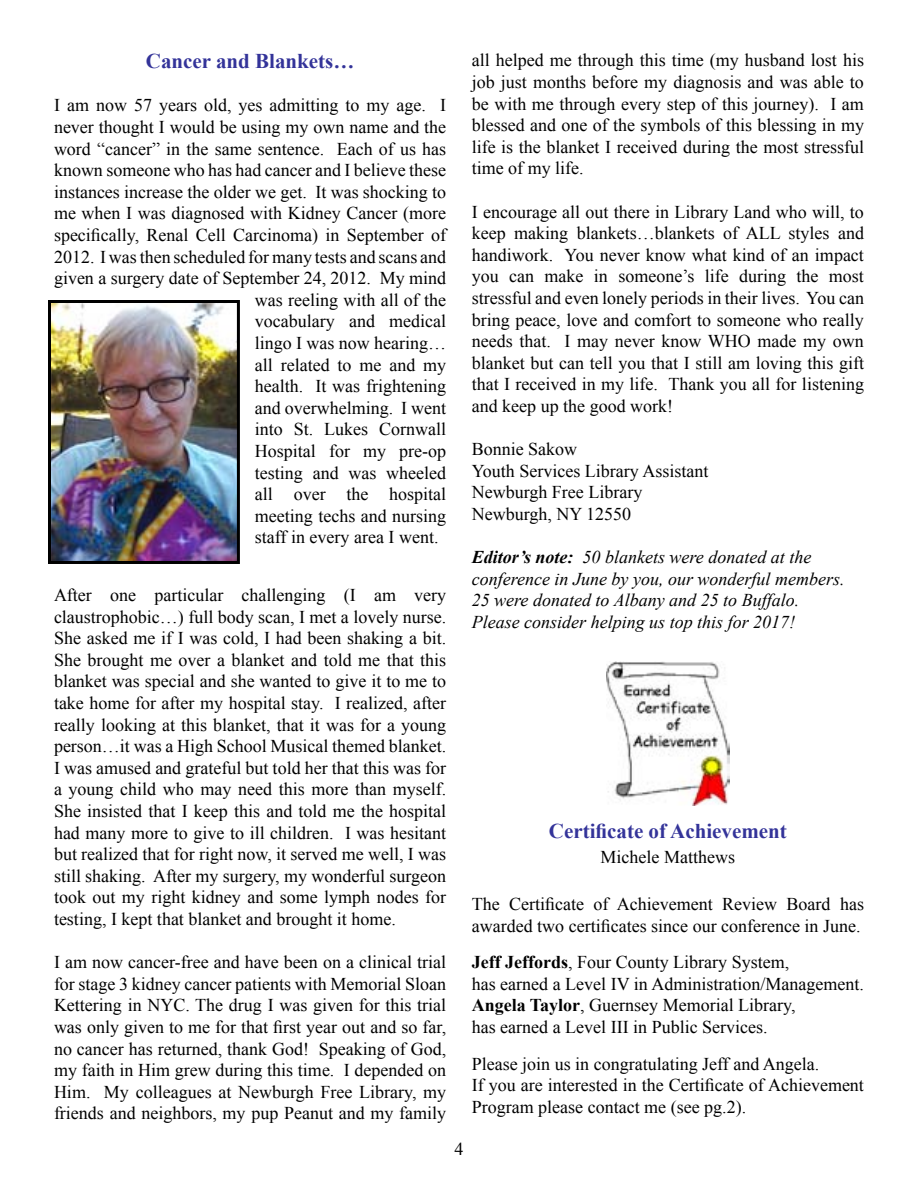
<style>
.page{position:relative;width:918px;height:1188px;background:#fff}
.page>*{position:absolute;margin:0;border:0;box-sizing:border-box;transform-origin:0 0}
.t1{font:700 21px "Times New Roman";color:#339}
.t2{font:18px/21.6px "Times New Roman";color:#000}
.t3{font:italic 18px/21.6px "Times New Roman";color:#000}
.s1{font-weight:700}
</style>
<div class="page">
<img style="left:52px;top:304px;width:184px;height:256px">
<div style="left:48px;top:300px;width:192px;height:264px;border:3px solid #000"></div>
<img style="left:607px;top:662px;width:122px;height:144px">
<p class="t1" style="left:146px;top:47px;width:210px">Cancer and Blankets…</p>
<p class="t2" style="left:54px;top:94px;width:394px">I am now 57 years old, yes admitting to my age. I</p>
<p class="t2" style="left:54px;top:116px;width:394px">never thought I would be using my own name and the</p>
<p class="t2" style="left:54px;top:138px;width:394px">word “cancer” in the same sentence. Each of us has</p>
<p class="t2" style="left:54px;top:159px;width:394px">known someone who has had cancer and I believe these</p>
<p class="t2" style="left:54px;top:181px;width:394px">instances increase the older we get. It was shocking to</p>
<p class="t2" style="left:54px;top:202px;width:394px">me when I was diagnosed with Kidney Cancer (more</p>
<p class="t2" style="left:54px;top:224px;width:394px">specifically, Renal Cell Carcinoma) in September of</p>
<p class="t2" style="left:54px;top:246px;width:394px">2012. I was then scheduled for many tests and scans and</p>
<p class="t2" style="left:54px;top:267px;width:394px">given a surgery date of September 24, 2012. My mind</p>
<p class="t2" style="left:255px;top:289px;width:193px">was reeling with all of the</p>
<p class="t2" style="left:255px;top:310px;width:193px">vocabulary and medical</p>
<p class="t2" style="left:255px;top:332px;width:193px">lingo I was now hearing…</p>
<p class="t2" style="left:255px;top:354px;width:193px">all related to me and my</p>
<p class="t2" style="left:255px;top:375px;width:193px">health. It was frightening</p>
<p class="t2" style="left:255px;top:397px;width:193px">and overwhelming. I went</p>
<p class="t2" style="left:255px;top:418px;width:193px">into St. Lukes Cornwall</p>
<p class="t2" style="left:255px;top:440px;width:193px">Hospital for my pre-op</p>
<p class="t2" style="left:255px;top:462px;width:193px">testing and was wheeled</p>
<p class="t2" style="left:255px;top:483px;width:193px">all over the hospital</p>
<p class="t2" style="left:255px;top:505px;width:193px">meeting techs and nursing</p>
<p class="t2" style="left:255px;top:526px;width:185px">staff in every area I went.</p>
<p class="t2" style="left:54px;top:584px;width:394px;text-align:justify">After one particular challenging (I am very claustrophobic…) full body scan, I met a lovely nurse.<br>She asked me if I was cold, I had been shaking a bit.<br>She brought me over a blanket and told me that this blanket was special and she wanted to give it to me to take home for after my hospital stay. I realized, after really looking at this blanket, that it was for a young person…it was a High School Musical themed blanket.<br>I was amused and grateful but told her that this was for a young child who may need this more than myself.<br>She insisted that I keep this and told me the hospital had many more to give to ill children. I was hesitant but realized that for right now, it served me well, I was still shaking. After my surgery, my wonderful surgeon took out my right kidney and some lymph nodes for testing, I kept that blanket and brought it home.</p>
<p class="t2" style="left:54px;top:951px;width:394px;text-align:justify">I am now cancer-free and have been on a clinical trial for stage 3 kidney cancer patients with Memorial Sloan Kettering in NYC. The drug I was given for this trial was only given to me for that first year out and so far, no cancer has returned, thank God! Speaking of God, my faith in Him grew during this time. I depended on Him. My colleagues at Newburgh Free Library, my friends and neighbors, my pup Peanut and my family</p>
<p class="t2" style="left:472px;top:49px;width:394px;text-align:justify">all helped me through this time (my husband lost his job just months before my diagnosis and was able to be with me through every step of this journey). I am blessed and one of the symbols of this blessing in my life is the blanket I received during the most stressful time of my life.</p>
<p class="t2" style="left:472px;top:201px;width:394px;text-align:justify">I encourage all out there in Library Land who will, to keep making blankets…blankets of ALL styles and handiwork. You never know what kind of an impact you can make in someone’s life during the most stressful and even lonely periods in their lives. You can bring peace, love and comfort to someone who really needs that. I may never know WHO made my own blanket but can tell you that I still am loving this gift that I received in my life. Thank you all for listening and keep up the good work!</p>
<p class="t2" style="left:472px;top:438px;width:238px">Bonnie Sakow<br>Youth Services Library Assistant<br>Newburgh Free Library<br>Newburgh, NY 12550</p>
<p class="t3" style="left:472px;top:546px;width:374px"><span class="s1">Editor’s note:</span> 50 blankets were donated at the conference in June by you, our wonderful members.<br>25 were donated to Albany and 25 to Buffalo.<br>Please consider helping us top this for 2017!</p>
<p class="t1" style="left:549px;top:817px;width:239px">Certificate of Achievement</p>
<p class="t2" style="left:601px;top:846px;width:136px">Michele Matthews</p>
<p class="t2" style="left:472px;top:893px;width:394px">The Certificate of Achievement Review Board has awarded two certificates since our conference in June.</p>
<p class="t2" style="left:472px;top:951px;width:394px"><span class="s1">Jeff Jeffords</span>, Four County Library System,<br>has earned a Level IV in Administration/Management.<br><span class="s1">Angela Taylor</span>, Guernsey Memorial Library,<br>has earned a Level III in Public Services.</p>
<p class="t2" style="left:472px;top:1053px;width:394px">Please join us in congratulating Jeff and Angela.<br>If you are interested in the Certificate of Achievement<br>Program please contact me (see pg.2).</p>
<p class="t2" style="left:454px;top:1138px;width:10px">4</p>
</div>
